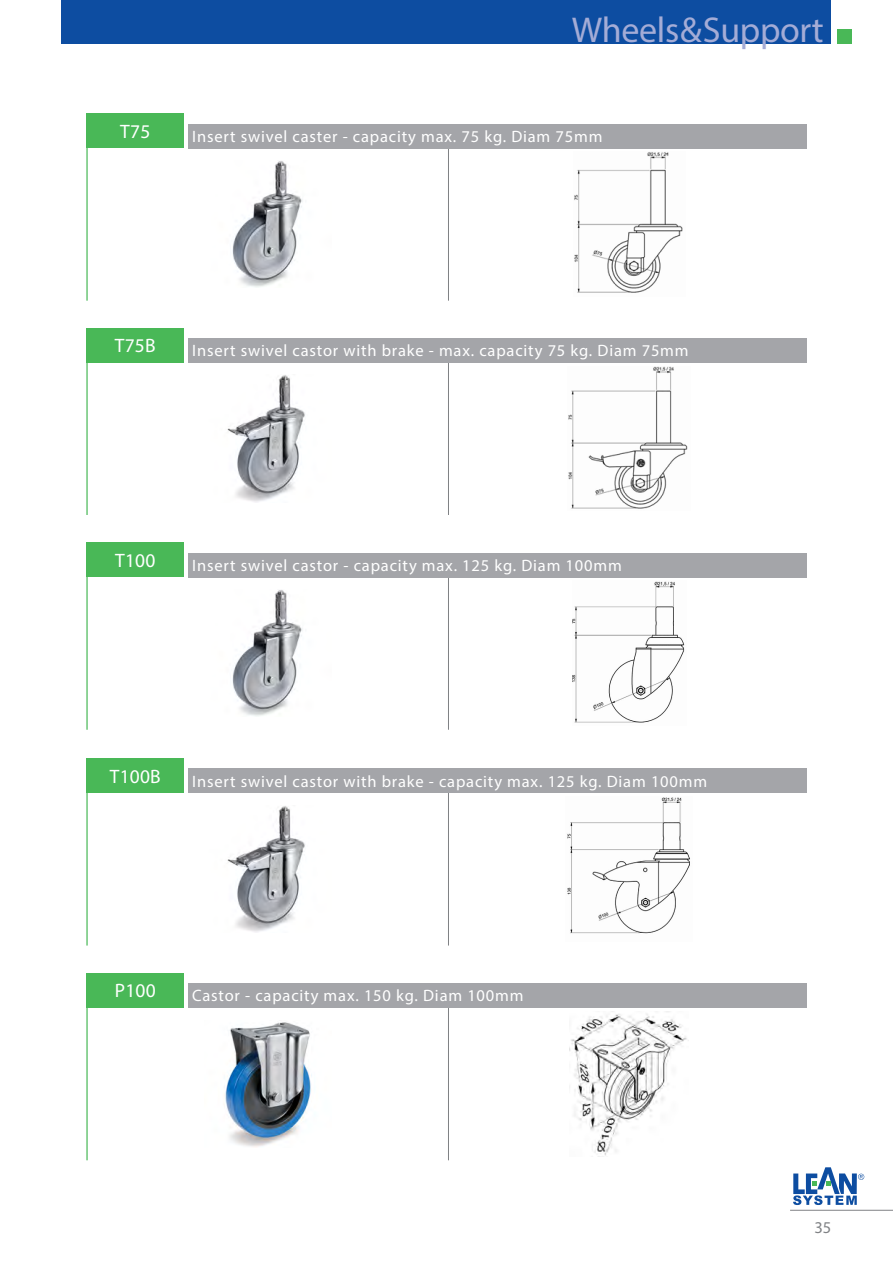
<style>
.page{position:relative;width:893px;height:1263px;background:#fff}
.page>*{position:absolute;margin:0;border:0;box-sizing:border-box;transform-origin:0 0}
.t1{font:36px "Myriad Pro";letter-spacing:-.01em;color:#a4acd6}
.t2{font:19.5px "Myriad Pro";letter-spacing:.01em;color:#fff}
.t3{font:16.5px "Myriad Pro";letter-spacing:.05em;color:#fff}
.t4{font:16.5px "Myriad Pro";color:#808285}
</style>
<div class="page">
<hr style="left:790px;top:1210px;width:103px;height:1px;background:#808285">
<div style="left:62px;top:0;width:769px;height:44px;background:#0d4da1"></div>
<div style="left:837px;top:29px;width:14px;height:15px;background:#49b857"></div>
<svg style="left:793px;top:1167px;width:71px;height:38px"></svg>
<hr style="left:86px;top:1007px;width:2px;height:153px;background:#49b857">
<hr style="left:448px;top:1007px;width:1px;height:153px;background:#808285">
<img style="left:224px;top:1022px;width:88px;height:125px">
<img style="left:570px;top:1011px;width:119px;height:145px">
<div style="left:86px;top:973px;width:98px;height:35px;background:#49b857"></div>
<div style="left:188px;top:984px;width:561px;height:24px;background:#a4a5a9"></div>
<div style="left:707px;top:984px;width:100px;height:24px;background:#a4a5a9"></div>
<hr style="left:86px;top:792px;width:2px;height:153px;background:#49b857">
<hr style="left:448px;top:792px;width:1px;height:153px;background:#808285">
<img style="left:227px;top:806px;width:78px;height:126px">
<img style="left:567px;top:797px;width:123px;height:137px">
<div style="left:86px;top:758px;width:98px;height:35px;background:#49b857"></div>
<div style="left:188px;top:769px;width:561px;height:24px;background:#a4a5a9"></div>
<div style="left:707px;top:769px;width:100px;height:24px;background:#a4a5a9"></div>
<hr style="left:86px;top:577px;width:2px;height:153px;background:#49b857">
<hr style="left:448px;top:577px;width:1px;height:153px;background:#808285">
<img style="left:232px;top:590px;width:71px;height:126px">
<img style="left:572px;top:581px;width:113px;height:142px">
<div style="left:86px;top:543px;width:98px;height:34px;background:#49b857"></div>
<div style="left:188px;top:553px;width:561px;height:24px;background:#a4a5a9"></div>
<div style="left:707px;top:553px;width:100px;height:24px;background:#a4a5a9"></div>
<hr style="left:86px;top:362px;width:2px;height:153px;background:#49b857">
<hr style="left:448px;top:362px;width:1px;height:153px;background:#808285">
<img style="left:227px;top:375px;width:78px;height:127px">
<img style="left:568px;top:366px;width:120px;height:143px">
<div style="left:86px;top:328px;width:98px;height:34px;background:#49b857"></div>
<div style="left:188px;top:338px;width:561px;height:24px;background:#a4a5a9"></div>
<div style="left:707px;top:338px;width:100px;height:24px;background:#a4a5a9"></div>
<hr style="left:86px;top:148px;width:2px;height:153px;background:#49b857">
<hr style="left:448px;top:148px;width:1px;height:153px;background:#808285">
<img style="left:232px;top:161px;width:71px;height:126px">
<img style="left:574px;top:152px;width:109px;height:141px">
<div style="left:86px;top:114px;width:98px;height:34px;background:#49b857"></div>
<div style="left:188px;top:124px;width:561px;height:24px;background:#a4a5a9"></div>
<div style="left:707px;top:124px;width:100px;height:24px;background:#a4a5a9"></div>
<p class="t1" style="left:572px;top:8px;width:253px">Wheels &amp; Support</p>
<p class="t2" style="left:120px;top:119px;width:31px">T75</p>
<p class="t3" style="left:192px;top:126px;width:412px">Insert swivel caster - capacity max. 75 kg. Diam 75mm</p>
<p class="t2" style="left:115px;top:333px;width:42px">T75B</p>
<p class="t3" style="left:192px;top:340px;width:498px">Insert swivel castor with brake - max. capacity 75 kg. Diam 75mm</p>
<p class="t2" style="left:115px;top:548px;width:42px">T100</p>
<p class="t3" style="left:192px;top:555px;width:431px">Insert swivel castor - capacity max. 125 kg. Diam 100mm</p>
<p class="t2" style="left:110px;top:764px;width:52px">T100B</p>
<p class="t3" style="left:192px;top:771px;width:517px">Insert swivel castor with brake - capacity max. 125 kg. Diam 100mm</p>
<p class="t2" style="left:115px;top:979px;width:42px">P100</p>
<p class="t3" style="left:192px;top:986px;width:333px">Castor - capacity max. 150 kg. Diam 100mm</p>
<p class="t4" style="left:814px;top:1217px;width:18px">35</p>
</div>
